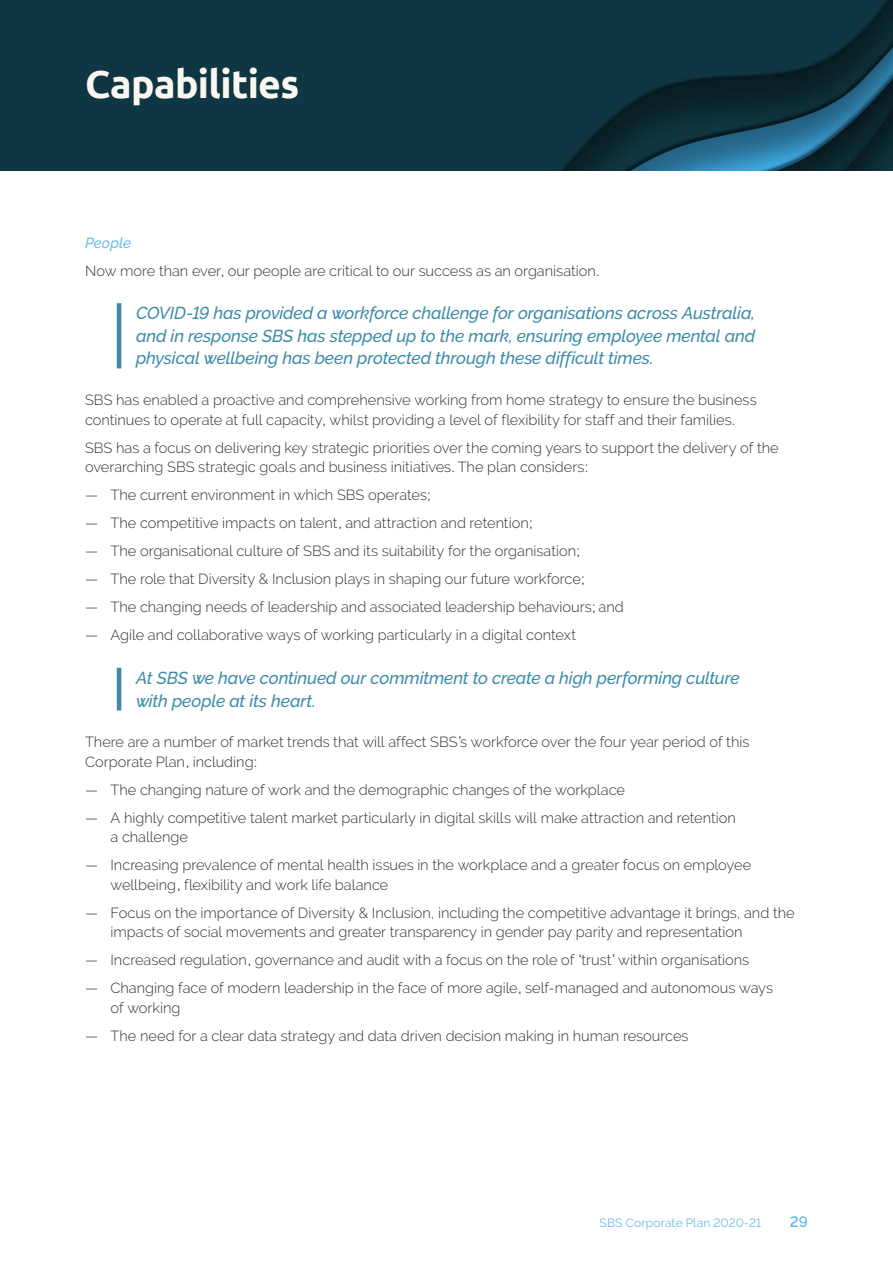
<style>
.page{position:relative;width:893px;height:1263px;background:#fff}
.page>*{position:absolute;margin:0;border:0;box-sizing:border-box;transform-origin:0 0}
.t1{font:700 39px "Ubuntu";letter-spacing:-.015em;color:#f9f7f0}
.t2{font:italic 500 17.25px/22.5px "Raleway";letter-spacing:-.005em;color:#3b8ba9;text-align:justify}
.t3{font:600 15px "Raleway";color:#6bbbe9}
.t4{font:300 14.7px/19.5px "Raleway";color:#36322f}
.t5{font:italic 500 14.7px "Raleway";letter-spacing:.005em;color:#6bbbe9}
.t6{font:12px "Raleway";letter-spacing:.015em;color:#6bbbe9}
</style>
<div class="page">
<img style="left:0;top:0;width:893px;height:170px">
<hr style="left:117px;top:303px;width:4px;height:65px;background:#3b8ba9">
<hr style="left:117px;top:668px;width:4px;height:42px;background:#3b8ba9">
<h1 class="t1" style="left:85px;top:60px;width:216px">Capabilities</h1>
<p class="t5" style="left:85px;top:234px;width:48px">People</p>
<p class="t4" style="left:85px;top:261px;width:516px">Now more than ever, our people are critical to our success as an organisation.</p>
<p class="t2" style="left:136px;top:302px;width:621px">COVID-19 has provided a workforce challenge for organisations across Australia, and in response SBS has stepped up to the mark, ensuring employee mental and physical wellbeing has been protected through these difficult times.</p>
<p class="t4" style="left:85px;top:390px;width:673px">SBS has enabled a proactive and comprehensive working from home strategy to ensure the business continues to operate at full capacity, whilst providing a level of flexibility for staff and their families.</p>
<p class="t4" style="left:85px;top:438px;width:695px">SBS has a focus on delivering key strategic priorities over the coming years to support the delivery of the overarching SBS strategic goals and business initiatives. The plan considers:</p>
<p class="t4" style="left:85px;top:485px;width:348px">— The current environment in which SBS operates;</p>
<p class="t4" style="left:85px;top:513px;width:450px">— The competitive impacts on talent, and attraction and retention;</p>
<p class="t4" style="left:85px;top:541px;width:497px">— The organisational culture of SBS and its suitability for the organisation;</p>
<p class="t4" style="left:85px;top:569px;width:502px">— The role that Diversity &amp; Inclusion plays in shaping our future workforce;</p>
<p class="t4" style="left:85px;top:597px;width:540px">— The changing needs of leadership and associated leadership behaviours; and</p>
<p class="t4" style="left:85px;top:625px;width:492px">— Agile and collaborative ways of working particularly in a digital context</p>
<p class="t2" style="left:136px;top:667px;width:605px">At SBS we have continued our commitment to create a high performing culture with people at its heart.</p>
<p class="t4" style="left:85px;top:732px;width:666px">There are a number of market trends that will affect SBS’s workforce over the four year period of this<br>Corporate Plan, including:</p>
<p class="t4" style="left:85px;top:780px;width:542px">— The changing nature of work and the demographic changes of the workplace</p>
<p class="t4" style="left:111px;top:808px;width:627px;text-indent:-26px">— A highly competitive talent market particularly in digital skills will make attraction and retention a challenge</p>
<p class="t4" style="left:111px;top:855px;width:642px;text-indent:-26px">— Increasing prevalence of mental health issues in the workplace and a greater focus on employee wellbeing, flexibility and work life balance</p>
<p class="t4" style="left:111px;top:903px;width:686px;text-indent:-26px">— Focus on the importance of Diversity &amp; Inclusion, including the competitive advantage it brings, and the impacts of social movements and greater transparency in gender pay parity and representation</p>
<p class="t4" style="left:85px;top:950px;width:666px">— Increased regulation, governance and audit with a focus on the role of ‘trust’ within organisations</p>
<p class="t4" style="left:111px;top:978px;width:664px;text-indent:-26px">— Changing face of modern leadership in the face of more agile, self-managed and autonomous ways of working</p>
<p class="t4" style="left:85px;top:1026px;width:605px">— The need for a clear data strategy and data driven decision making in human resources</p>
<p class="t6" style="left:600px;top:1215px;width:163px">SBS Corporate Plan 2020-21</p>
<p class="t3" style="left:790px;top:1213px;width:20px">29</p>
</div>
